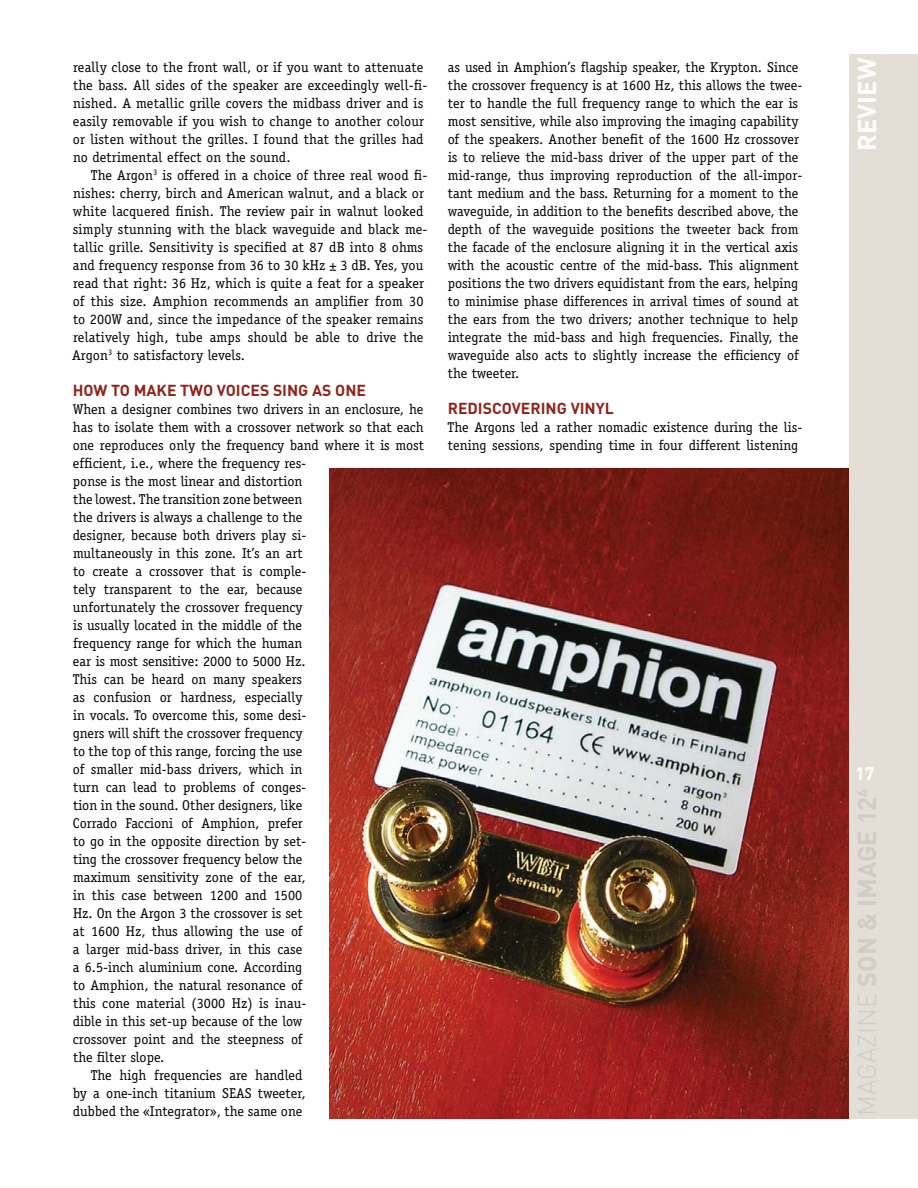
<style>
.page{position:relative;width:918px;height:1188px;background:#fff}
.page>*{position:absolute;margin:0;border:0;box-sizing:border-box;transform-origin:0 0}
.t1{font:700 25.5px "DIN";color:#fff}
.t2{font:700 18px "DIN";color:#fff}
.t3{font:700 15.75px "DIN";color:#8d251c}
.t4{font:14.25px/18px "Officina Serif";color:#000}
.t5{font:14.25px "Officina Serif";letter-spacing:-.02em;color:#000}
</style>
<div class="page">
<img style="left:330px;top:468px;width:519px;height:651px">
<div style="left:849px;top:54px;width:69px;height:1065px;background:#e3dfd6"></div>
<p class="t4" style="left:73px;top:58px;width:356px">really close to the front wall, or if you want to attenuate the bass. All sides of the speaker are exceedingly well-fi&shy;nished. A metallic grille covers the midbass driver and is easily removable if you wish to change to another colour or listen without the grilles. I found that the grilles had no detrimental effect on the sound.</p>
<p class="t4" style="left:72px;top:166px;width:357px;text-indent:19px">The Argon<sup>3</sup> is offered in a choice of three real wood fi&shy;nishes: cherry, birch and American walnut, and a black or white lacquered finish. The review pair in walnut looked simply stunning with the black waveguide and black me&shy;tallic grille. Sensitivity is specified at 87 dB into 8 ohms and frequency response from 36 to 30 kHz ± 3 dB. Yes, you read that right: 36 Hz, which is quite a feat for a speaker of this size. Amphion recommends an amplifier from 30 to 200W and, since the impedance of the speaker remains relatively high, tube amps should be able to drive the Argon<sup>3</sup> to satisfactory levels.</p>
<p class="t3" style="left:73px;top:380px;width:293px">H OW TO MAKE TWO VOI CES SI NG AS ONE</p>
<p class="t4" style="left:73px;top:400px;width:352px">When a designer combines two drivers in an enclosure, he</p>
<p class="t4" style="left:73px;top:418px;width:352px">has to isolate them with a crossover network so that each</p>
<p class="t4" style="left:73px;top:436px;width:353px">one reproduces only the frequency band where it is most</p>
<p class="t4" style="left:73px;top:454px;width:235px">efficient, i.e., where the frequency res-</p>
<p class="t4" style="left:73px;top:472px;width:231px">ponse is the most linear and distortion</p>
<p class="t4" style="left:73px;top:490px;width:231px">the lowest. The transition zone between</p>
<p class="t4" style="left:73px;top:508px;width:231px">the drivers is always a challenge to the</p>
<p class="t4" style="left:73px;top:526px;width:235px">designer, because both drivers play si-</p>
<p class="t4" style="left:73px;top:544px;width:231px">multaneously in this zone. It’s an art</p>
<p class="t4" style="left:73px;top:562px;width:235px">to create a crossover that is comple-</p>
<p class="t4" style="left:73px;top:580px;width:231px">tely transparent to the ear, because</p>
<p class="t4" style="left:73px;top:598px;width:231px">unfortunately the crossover frequency</p>
<p class="t4" style="left:73px;top:616px;width:231px">is usually located in the middle of the</p>
<p class="t4" style="left:73px;top:634px;width:231px">frequency range for which the human</p>
<p class="t4" style="left:73px;top:652px;width:234px">ear is most sensitive: 2000 to 5000 Hz.</p>
<p class="t4" style="left:73px;top:670px;width:231px">This can be heard on many speakers</p>
<p class="t4" style="left:73px;top:688px;width:231px">as confusion or hardness, especially</p>
<p class="t4" style="left:73px;top:706px;width:235px">in vocals. To overcome this, some desi-</p>
<p class="t4" style="left:73px;top:724px;width:231px">gners will shift the crossover frequency</p>
<p class="t5" style="left:73px;top:743px;width:231px">to the top of this range, forcing the use</p>
<p class="t4" style="left:73px;top:760px;width:231px">of smaller mid-bass drivers, which in</p>
<p class="t4" style="left:73px;top:778px;width:235px">turn can lead to problems of conges-</p>
<p class="t4" style="left:73px;top:796px;width:231px">tion in the sound. Other designers, like</p>
<p class="t4" style="left:73px;top:814px;width:232px">Corrado Faccioni of Amphion, prefer</p>
<p class="t4" style="left:73px;top:832px;width:235px">to go in the opposite direction by set-</p>
<p class="t4" style="left:73px;top:850px;width:231px">ting the crossover frequency below the</p>
<p class="t4" style="left:73px;top:868px;width:234px">maximum sensitivity zone of the ear,</p>
<p class="t4" style="left:73px;top:886px;width:231px">in this case between 1200 and 1500</p>
<p class="t4" style="left:73px;top:904px;width:231px">Hz. On the Argon 3 the crossover is set</p>
<p class="t4" style="left:73px;top:922px;width:231px">at 1600 Hz, thus allowing the use of</p>
<p class="t4" style="left:73px;top:940px;width:231px">a larger mid-bass driver, in this case</p>
<p class="t4" style="left:73px;top:958px;width:231px">a 6.5-inch aluminium cone. According</p>
<p class="t4" style="left:73px;top:976px;width:231px">to Amphion, the natural resonance of</p>
<p class="t4" style="left:73px;top:994px;width:235px">this cone material (3000 Hz) is inau-</p>
<p class="t4" style="left:73px;top:1012px;width:231px">dible in this set-up because of the low</p>
<p class="t4" style="left:73px;top:1030px;width:231px">crossover point and the steepness of</p>
<p class="t4" style="left:73px;top:1048px;width:93px">the filter slope.</p>
<p class="t4" style="left:91px;top:1066px;width:213px">The high frequencies are handled</p>
<p class="t4" style="left:73px;top:1084px;width:234px">by a one-inch titanium SEAS tweeter,</p>
<p class="t4" style="left:73px;top:1102px;width:231px">dubbed the «Integrator», the same one</p>
<p class="t4" style="left:448px;top:58px;width:356px">as used in Amphion’s flagship speaker, the Krypton. Since the crossover frequency is at 1600 Hz, this allows the twee&shy;ter to handle the full frequency range to which the ear is most sensitive, while also improving the imaging capability of the speakers. Another benefit of the 1600 Hz crossover is to relieve the mid-bass driver of the upper part of the mid-range, thus improving reproduction of the all-impor&shy;tant medium and the bass. Returning for a moment to the waveguide, in addition to the benefits described above, the depth of the waveguide positions the tweeter back from the facade of the enclosure aligning it in the vertical axis with the acoustic centre of the mid-bass. This alignment positions the two drivers equidistant from the ears, helping to minimise phase differences in arrival times of sound at the ears from the two drivers; another technique to help integrate the mid-bass and high frequencies. Finally, the waveguide also acts to slightly increase the efficiency of the tweeter.</p>
<p class="t3" style="left:448px;top:398px;width:74px">REDISCOVERI</p>
<p class="t3" style="left:546px;top:398px;width:70px">NG VI NYL</p>
<p class="t4" style="left:448px;top:418px;width:356px">The Argons led a rather nomadic existence during the lis&shy;tening sessions, spending time in four different listening</p>
<h1 class="t1" style="left:850px;top:151px;width:94px;rotate:-90deg">REVIEW</h1>
<p class="t2" style="left:855px;top:762px;width:21px">17</p>
</div>
